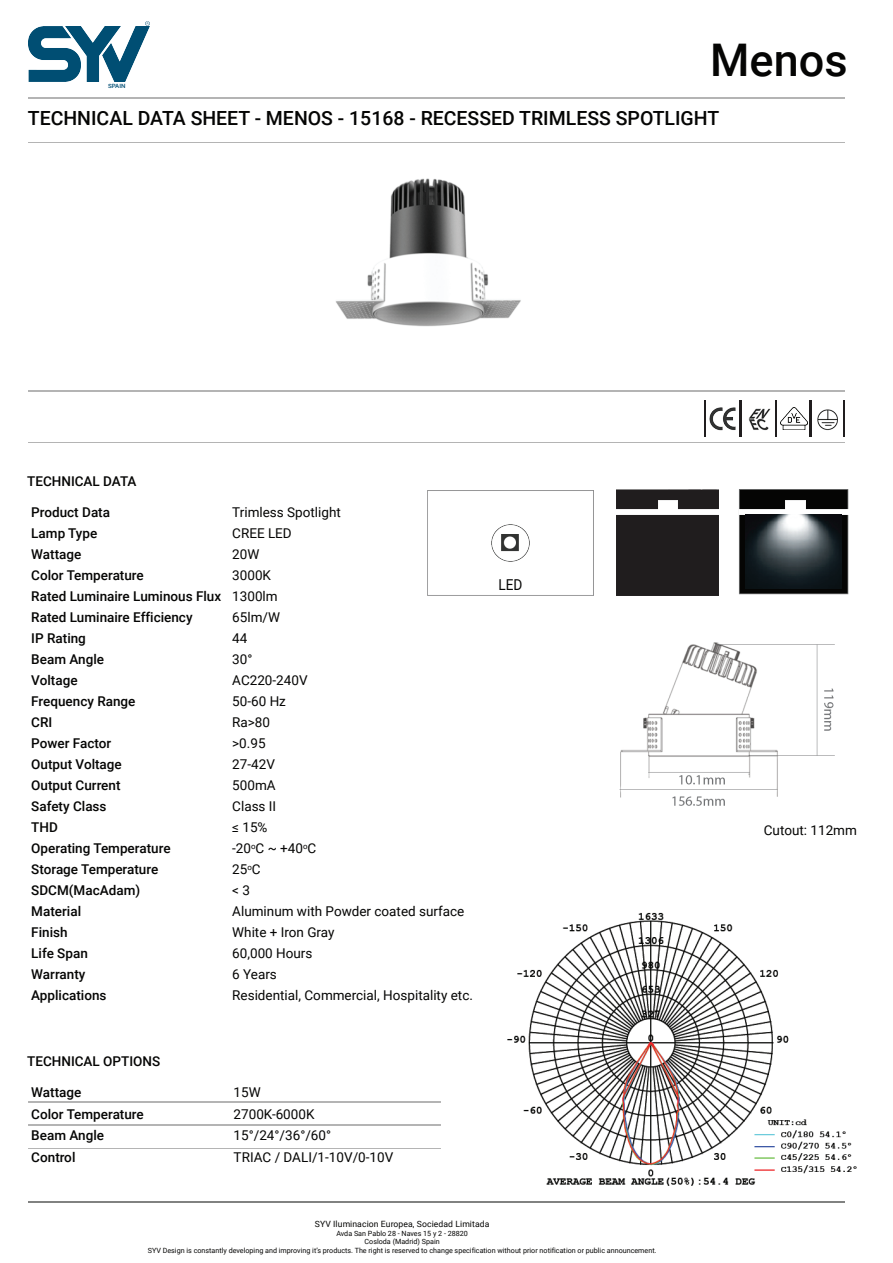
<style>
.page{position:relative;width:893px;height:1263px;background:#fff}
.page>*{position:absolute;margin:0;border:0;box-sizing:border-box;transform-origin:0 0}
.t1{font:500 45px "Roboto";color:#050504}
.t2{font:500 19.5px "Roboto";color:#050504}
.t3{font:15px "Roboto";color:#050504;scale:.91 1}
.t4{font:500 13.5px/21px "Roboto";color:#050504}
.t5{font:13.5px/21px "Roboto";color:#050504}
.t6{font:8.55px "Roboto";letter-spacing:.01em;color:#050504}
.t7{font:7.2px/8.6px "Roboto";color:#050504;text-align:center}
.t8{font:500 5.85px "Roboto";color:#004e74;scale:1.07 1}
</style>
<div class="page">
<img style="left:710px;top:407px;width:26px;height:24px">
<img style="left:780px;top:408px;width:27px;height:21px">
<img style="left:748px;top:408px;width:23px;height:23px">
<img style="left:740px;top:401px;width:1px;height:36px">
<img style="left:775px;top:401px;width:1px;height:36px">
<img style="left:810px;top:401px;width:1px;height:36px">
<img style="left:843px;top:401px;width:1px;height:36px">
<img style="left:704px;top:401px;width:1px;height:36px">
<img style="left:817px;top:409px;width:21px;height:22px">
<img style="left:120px;top:26px;width:30px;height:56px">
<img style="left:80px;top:26px;width:40px;height:56px">
<img style="left:29px;top:26px;width:51px;height:56px">
<svg style="left:146px;top:21px;width:4px;height:4px"></svg>
<div style="left:617px;top:490px;width:101px;height:105px;background:#201d1e"></div>
<img style="left:617px;top:509px;width:101px;height:5px">
<img style="left:658px;top:501px;width:20px;height:9px">
<svg style="left:739px;top:489px;width:109px;height:105px"></svg>
<img style="left:427px;top:491px;width:167px;height:105px">
<img style="left:740px;top:509px;width:108px;height:5px">
<img style="left:746px;top:514px;width:95px;height:75px">
<img style="left:786px;top:501px;width:19px;height:9px">
<img style="left:492px;top:525px;width:37px;height:37px">
<img style="left:619px;top:642px;width:216px;height:164px">
<img style="left:507px;top:912px;width:350px;height:274px">
<img style="left:335px;top:178px;width:186px;height:149px">
<h1 class="t1" style="left:710px;top:28px;width:139px">Menos</h1>
<h2 class="t2" style="left:28px;top:105px;width:693px">TECHNICAL DATA SHEET - MENOS - 15168 - RECESSED TRIMLESS SPOTLIGHT</h2>
<p class="t8" style="left:108px;top:82px;width:18px">SPAIN</p>
<p class="t4" style="left:27px;top:470px;width:111px">TECHNICAL DATA</p>
<p class="t4" style="left:31px;top:501px;width:191px">Product Data<br>Lamp Type<br>Wattage<br>Color Temperature<br>Rated Luminaire Luminous Flux<br>Rated Luminaire Efficiency<br>IP Rating<br>Beam Angle<br>Voltage<br>Frequency Range<br>CRI<br>Power Factor<br>Output Voltage<br>Output Current<br>Safety Class<br>THD<br>Operating Temperature<br>Storage Temperature<br>SDCM(MacAdam)<br>Material<br>Finish<br>Life Span<br>Warranty<br>Applications</p>
<p class="t5" style="left:232px;top:501px;width:242px">Trimless Spotlight<br>CREE LED<br>20W<br>3000K<br>1300lm<br>65lm/W<br>44<br>30°<br>AC220-240V<br>50-60 Hz<br>Ra&gt;80<br>&gt;0.95<br>27-42V<br>500mA<br>Class II<br>≤ 15%<br>-20<sup>o</sup>C ~ +40<sup>o</sup>C<br>25<sup>o</sup>C<br>&lt; 3<br>Aluminum with Powder coated surface<br>White + Iron Gray<br>60,000 Hours<br>6 Years<br>Residential, Commercial, Hospitality etc.</p>
<p class="t4" style="left:27px;top:1050px;width:135px">TECHNICAL OPTIONS</p>
<p class="t4" style="left:31px;top:1081px;width:114px;line-height:21.8px">Wattage<br>Color Temperature<br>Beam Angle<br>Control</p>
<p class="t5" style="left:234px;top:1081px;width:161px;line-height:21.8px">15W<br>2700K-6000K<br>15°/24°/36°/60°<br>TRIAC / DALI/1-10V/0-10V</p>
<p class="t3" style="left:498px;top:574px;width:28px">LED</p>
<p class="t6" style="left:315px;top:1218px;width:176px">SYV Iluminacion Europea, Sociedad Limitada</p>
<p class="t7" style="left:148px;top:1228px;width:510px">Avda San Pablo 28 - Naves 15 y 2 - 28820<br>Cosloda (Madrid) Spain<br>SYV Design is constantly developing and improving it’s products. The right is reserved to change specification without prior notification or public announcement.</p>
<p class="t5" style="left:764px;top:819px;width:95px">Cutout: 112mm</p>
</div>
